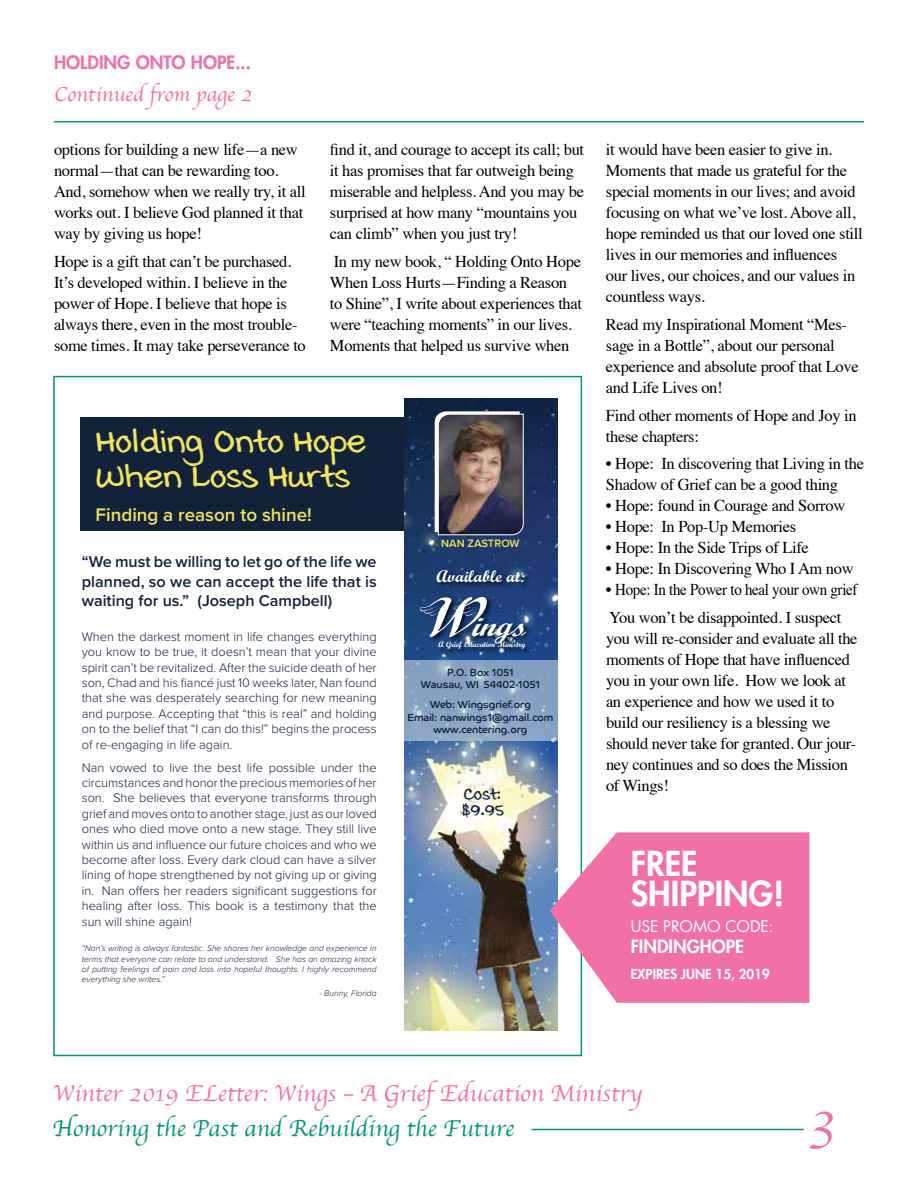
<style>
.page{position:relative;width:918px;height:1188px;background:#fff}
.page>*{position:absolute;margin:0;border:0;box-sizing:border-box;transform-origin:0 0}
.t1{font:57px "Apple Chancery";color:#f170a5}
.t2{font:700 38.55px/35.8px "Swister";color:#f1e25f}
.t3{font:800 33.45px/30.2px "Futura Std";color:#fff}
.t4{font:italic 700 30.3px "Script";color:#fff;scale:1.1 1}
.t5{font:24px "Apple Chancery";color:#f170a5}
.t6{font:24px "Apple Chancery";color:#009774}
.t7{font:21px "Apple Chancery";color:#f170a5}
.t8{font:700 19.65px/15.5px "Swister";color:#122239}
.t9{font:600 18.75px "Proxima Nova";color:#f1e25f}
.t10{font:800 18px "Futura Std";color:#f170a5}
.t11{font:800 17.85px "Futura Std";color:#fff}
.t12{font:700 17.1px "Script";color:#fff}
.t13{font:16.5px/21px "Times";letter-spacing:-.02em;color:#000}
.t14{font:600 16.2px/19.5px "Proxima Nova";color:#122239;text-align:justify}
.t15{font:15.6px "Futura Std";color:#fff}
.t16{font:800 13.35px "Futura Std";color:#fff}
.t17{font:300 12.9px/15.5px "Proxima Nova";color:#122239;text-align:justify}
.t18{font:600 11.1px "Proxima Nova";color:#f1e25f}
.t19{font:10.2px/12.3px "Co Headline";color:#122239;text-align:center}
.t20{font:italic 300 8.55px/10.2px "Proxima Nova";color:#122239;text-align:justify}
.t21{font:700 7.95px "Script";color:#fff}
.t22{font:700 3.6px "Arial";color:#fff}
</style>
<div class="page">
<hr style="left:532px;top:1129px;width:272px;height:1px;background:#009774">
<img style="left:403px;top:399px;width:154px;height:631px">
<div style="left:80px;top:418px;width:324px;height:113px;background:#122239"></div>
<img style="left:435px;top:411px;width:89px;height:125px">
<div style="left:435px;top:568px;width:97px;height:21px;background:#000;opacity:.75"></div>
<div style="left:418px;top:595px;width:115px;height:61px;background:#000;opacity:.75"></div>
<svg style="left:419px;top:594px;width:71px;height:43px"></svg>
<svg style="left:404px;top:661px;width:153px;height:80px;background:#8ba6c5"></svg>
<hr style="left:54px;top:121px;width:810px;height:1px;background:#009774">
<svg style="left:550px;top:832px;width:259px;height:171px;background:#ed7fae"></svg>
<p class="t10" style="left:54px;top:51px;width:199px">HOLDING ONTO HOPE...</p>
<p class="t7" style="left:54px;top:77px;width:200px">Continued from page 2</p>
<p class="t13" style="left:54px;top:137px;width:253px">options for building a new life—a new normal—that can be rewarding too.<br>And, somehow when we really try, it all works out. I believe God planned it that way by giving us hope!</p>
<p class="t13" style="left:54px;top:249px;width:253px">Hope is a gift that can’t be purchased.<br>It’s developed within. I believe in the power of Hope. I believe that hope is always there, even in the most trouble&shy;some times. It may take perseverance to</p>
<p class="t13" style="left:330px;top:137px;width:256px">find it, and courage to accept its call; but it has promises that far outweigh being miserable and helpless. And you may be surprised at how many “mountains you can climb” when you just try!</p>
<p class="t13" style="left:330px;top:249px;width:254px">In my new book, “ Holding Onto Hope When Loss Hurts—Finding a Reason to Shine”, I write about experiences that were “teaching moments” in our lives.<br>Moments that helped us survive when</p>
<h2 class="t2" style="left:96px;top:422px;width:271px">Holding Onto Hope<br>When Loss Hurts</h2>
<p class="t9" style="left:96px;top:500px;width:218px">Finding a reason to shine!</p>
<p class="t14" style="left:82px;top:552px;width:296px">“We must be willing to let go of the life we planned, so we can accept the life that is waiting for us.” (Joseph Campbell)</p>
<p class="t17" style="left:82px;top:628px;width:296px">When the darkest moment in life changes everything you know to be true, it doesn’t mean that your divine spirit can’t be revitalized. After the suicide death of her son, Chad and his fiancé just 10 weeks later, Nan found that she was desperately searching for new meaning and purpose. Accepting that “this is real” and holding on to the belief that “I can do this!” begins the process of re-engaging in life again.</p>
<p class="t17" style="left:82px;top:759px;width:296px">Nan vowed to live the best life possible under the circumstances and honor the precious memories of her son. She believes that everyone transforms through grief and moves onto to another stage, just as our loved ones who died move onto a new stage. They still live within us and influence our future choices and who we become after loss. Every dark cloud can have a silver lining of hope strengthened by not giving up or giving in. Nan offers her readers significant suggestions for healing after loss. This book is a testimony that the sun will shine again!</p>
<p class="t20" style="left:82px;top:943px;width:296px">“Nan’s writing is always fantastic. She shares her knowledge and experience in terms that everyone can relate to and understand. She has an amazing knack of putting feelings of pain and loss into hopeful thoughts. I highly recommend everything she writes.”</p>
<p class="t20" style="left:319px;top:988px;width:59px">- Bunny, Florida</p>
<p class="t18" style="left:441px;top:535px;width:80px">NAN ZASTROW</p>
<p class="t12" style="left:436px;top:566px;width:90px">Available at:</p>
<h3 class="t4" style="left:472px;top:607px;width:58px">ing s</h3>
<p class="t21" style="left:439px;top:640px;width:89px">A Grief Education Ministry</p>
<p class="t19" style="left:421px;top:666px;width:121px">P.O. Box 1051<br>Wausau, WI 54402-1051</p>
<p class="t19" style="left:408px;top:699px;width:147px">Web: Wingsgrief.org<br>Email: nanwings1@gmail.com www.centering.org</p>
<p class="t22" style="left:508px;top:636px;width:7px">TM</p>
<p class="t8" style="left:461px;top:786px;width:45px">Cost: $9.95</p>
<p class="t13" style="left:606px;top:138px;width:258px">it would have been easier to give in.<br>Moments that made us grateful for the special moments in our lives; and avoid focusing on what we’ve lost. Above all, hope reminded us that our loved one still lives in our memories and influences<br>our lives, our choices, and our values in countless ways.</p>
<p class="t13" style="left:606px;top:312px;width:254px">Read my Inspirational Moment “Mes&shy;sage in a Bottle”, about our personal experience and absolute proof that Love and Life Lives on!</p>
<p class="t13" style="left:606px;top:403px;width:252px">Find other moments of Hope and Joy in these chapters:</p>
<p class="t13" style="left:606px;top:452px;width:260px">• Hope: In discovering that Living in the<br>Shadow of Grief can be a good thing</p>
<p class="t13" style="left:606px;top:494px;width:241px">• Hope: found in Courage and Sorrow</p>
<p class="t13" style="left:606px;top:515px;width:192px">• Hope: In Pop-Up Memories</p>
<p class="t13" style="left:606px;top:536px;width:204px">• Hope: In the Side Trips of Life</p>
<p class="t13" style="left:606px;top:557px;width:249px">• Hope: In Discovering Who I Am now</p>
<p class="t13" style="left:606px;top:574px;width:253px;line-height:27.8px">• Hope: In the Power to heal your own grief<br>You won’t be disappointed. I suspect</p>
<p class="t13" style="left:606px;top:626px;width:253px">you will re-consider and evaluate all the moments of Hope that have influenced you in your own life. How we look at an experience and how we used it to build our resiliency is a blessing we should never take for granted. Our jour&shy;ney continues and so does the Mission of Wings!</p>
<h3 class="t3" style="left:631px;top:849px;width:155px">FREE<br>SHIPPING!</h3>
<p class="t15" style="left:631px;top:916px;width:145px">USE PROMO CODE:</p>
<p class="t11" style="left:631px;top:935px;width:115px">FINDINGHOPE</p>
<p class="t16" style="left:631px;top:966px;width:141px">EXPIRES JUNE 15, 2019</p>
<h3 class="t5" style="left:52px;top:1074px;width:591px">Winter 2019 ELetter: Wings – A Grief Education Ministry</h3>
<h3 class="t6" style="left:52px;top:1109px;width:463px">Honoring the Past and Rebuilding the Future</h3>
<h1 class="t1" style="left:809px;top:1077px;width:28px">3</h1>
</div>
